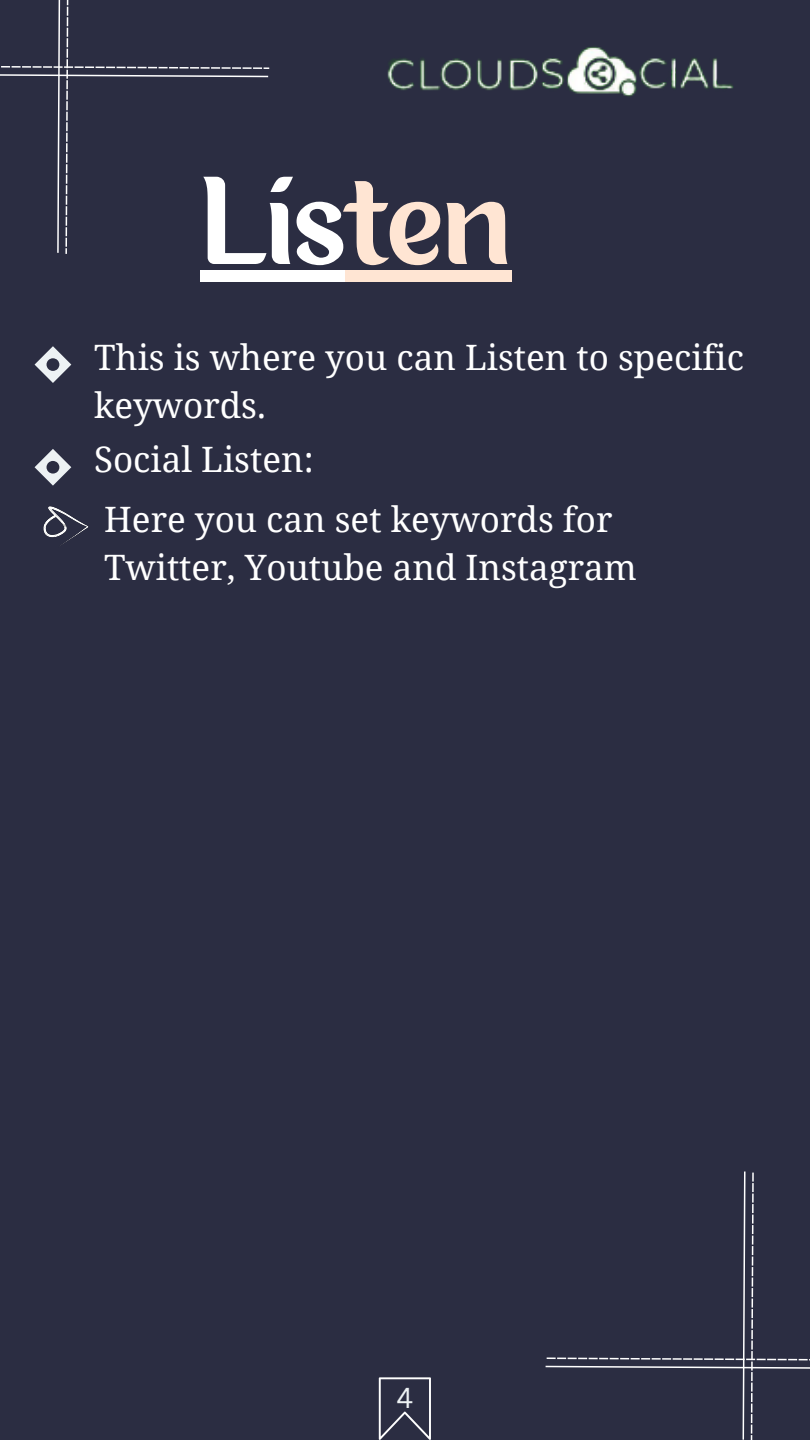
<style>
.page{position:relative;width:810px;height:1440px;background:#2b2d42}
.page>*{position:absolute;margin:0;border:0;box-sizing:border-box;transform-origin:0 0}
.t1{font:115px "Para";color:#fff}
.t2{font:35px/48.8px "Noto Serif";color:#fff}
.t3{font:28px "Canva Sans";color:#edf2f4}
.s1{color:#ffe5d3}
</style>
<div class="page">
<svg style="left:0;top:0;width:270px;height:254px"></svg>
<svg style="left:545px;top:1171px;width:265px;height:269px"></svg>
<svg style="left:379px;top:1377px;width:52px;height:63px"></svg>
<img style="left:387px;top:47px;width:347px;height:50px">
<div style="left:200px;top:270px;width:145px;height:11px;background:#fff"></div>
<div style="left:345px;top:270px;width:166px;height:11px;background:#ffe5d3"></div>
<svg style="left:35px;top:346px;width:37px;height:37px"></svg>
<svg style="left:35px;top:449px;width:37px;height:37px"></svg>
<img style="left:43px;top:506px;width:46px;height:40px">
<p class="t1" style="left:200px;top:172px;width:313px">Lis<span class="s1">ten</span></p>
<p class="t2" style="left:94px;top:332px;width:651px">This is where you can Listen to specific keywords.</p>
<p class="t2" style="left:94px;top:434px;width:221px">Social Listen:</p>
<p class="t2" style="left:104px;top:494px;width:534px">Here you can set keywords for<br>Twitter, Youtube and Instagram</p>
<p class="t3" style="left:397px;top:1378px;width:18px">4</p>
</div>
